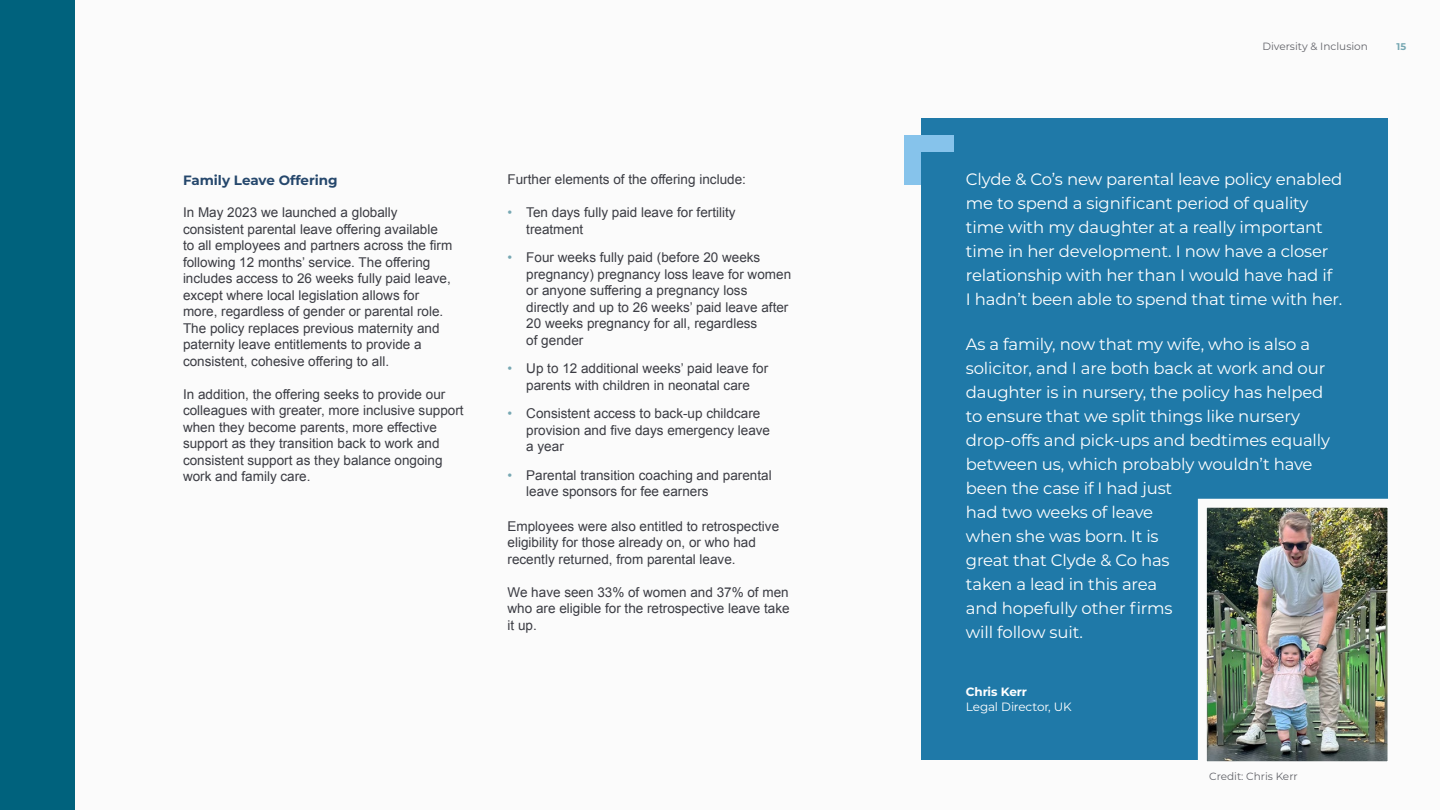
<style>
.page{position:relative;width:1440px;height:810px;background:#fff}
.page>*{position:absolute;margin:0;border:0;box-sizing:border-box;transform-origin:0 0}
.t1{font:16.5px/24px "Montserrat";letter-spacing:-.01em;color:#fff}
.t2{font:13.5px/16.5px "Arial";color:#3b3c43}
.t3{font:700 13.5px "Montserrat";color:#25476c}
.t4{font:12px "Montserrat";letter-spacing:-.015em;color:#fff}
.t5{font:700 12px "Montserrat";letter-spacing:-.015em;color:#fff}
.t6{font:10.5px "Montserrat";color:#626369}
.t7{font:700 9.75px "Montserrat";color:#77a8b3}
.s1{color:#77a8b3}
</style>
<div class="page">
<div style="left:67px;top:0;width:1373px;height:810px;background:#fbfbfb"></div>
<div style="left:921px;top:118px;width:467px;height:642px;background:#1f79a8"></div>
<img style="left:1208px;top:509px;width:178px;height:251px">
<div style="left:1198px;top:499px;width:198px;height:271px;border:9px solid #fbfbfb"></div>
<div style="left:904px;top:136px;width:50px;height:16px;background:#86c3eb"></div>
<div style="left:904px;top:136px;width:17px;height:49px;background:#86c3eb"></div>
<div style="left:0;top:0;width:75px;height:810px;background:#00627d"></div>
<p class="t3" style="left:183px;top:170px;width:156px">Family Leave Offering</p>
<p class="t2" style="left:183px;top:205px;width:271px">In May 2023 we launched a globally consistent parental leave offering available to all employees and partners across the firm following 12 months’ service. The offering includes access to 26 weeks fully paid leave, except where local legislation allows for more, regardless of gender or parental role.<br>The policy replaces previous maternity and paternity leave entitlements to provide a consistent, cohesive offering to all.</p>
<p class="t2" style="left:183px;top:386px;width:282px">In addition, the offering seeks to provide our colleagues with greater, more inclusive support when they become parents, more effective support as they transition back to work and consistent support as they balance ongoing work and family care.</p>
<p class="t2" style="left:508px;top:172px;width:240px">Further elements of the offering include:</p>
<p class="t2" style="left:526px;top:205px;width:211px;text-indent:-19px"><span class="s1">•</span> Ten days fully paid leave for fertility treatment</p>
<p class="t2" style="left:526px;top:250px;width:266px;text-indent:-19px"><span class="s1">•</span> Four weeks fully paid (before 20 weeks pregnancy) pregnancy loss leave for women or anyone suffering a pregnancy loss directly and up to 26 weeks’ paid leave after 20 weeks pregnancy for all, regardless<br>of gender</p>
<p class="t2" style="left:508px;top:361px;width:262px;text-align:center"><span class="s1">•</span> Up to 12 additional weeks’ paid leave for parents with children in neonatal care</p>
<p class="t2" style="left:526px;top:406px;width:245px;text-indent:-19px"><span class="s1">•</span> Consistent access to back-up childcare provision and five days emergency leave a year</p>
<p class="t2" style="left:526px;top:467px;width:247px;text-indent:-19px"><span class="s1">•</span> Parental transition coaching and parental leave sponsors for fee earners</p>
<p class="t2" style="left:508px;top:518px;width:273px">Employees were also entitled to retrospective eligibility for those already on, or who had recently returned, from parental leave.</p>
<p class="t2" style="left:508px;top:584px;width:284px;text-align:justify">We have seen 33% of women and 37% of men who are eligible for the retrospective leave take it up.</p>
<p class="t6" style="left:1262px;top:39px;width:107px">Diversity &amp; Inclusion</p>
<p class="t7" style="left:1397px;top:39px;width:11px">15</p>
<p class="t1" style="left:966px;top:166px;width:378px">Clyde &amp; Co’s new parental leave policy enabled me to spend a significant period of quality time with my daughter at a really important time in her development. I now have a closer relationship with her than I would have had if<br>I hadn’t been able to spend that time with her.</p>
<p class="t1" style="left:966px;top:331px;width:366px">As a family, now that my wife, who is also a solicitor, and I are both back at work and our daughter is in nursery, the policy has helped to ensure that we split things like nursery drop-offs and pick-ups and bedtimes equally between us, which probably wouldn’t have been the case if I had just<br>had two weeks of leave<br>when she was born. It is<br>great that Clyde &amp; Co has<br>taken a lead in this area<br>and hopefully other firms<br>will follow suit.</p>
<p class="t5" style="left:966px;top:683px;width:63px">Chris Kerr</p>
<p class="t4" style="left:966px;top:698px;width:107px">Legal Director, UK</p>
<p class="t6" style="left:1209px;top:769px;width:90px">Credit: Chris Kerr</p>
</div>
